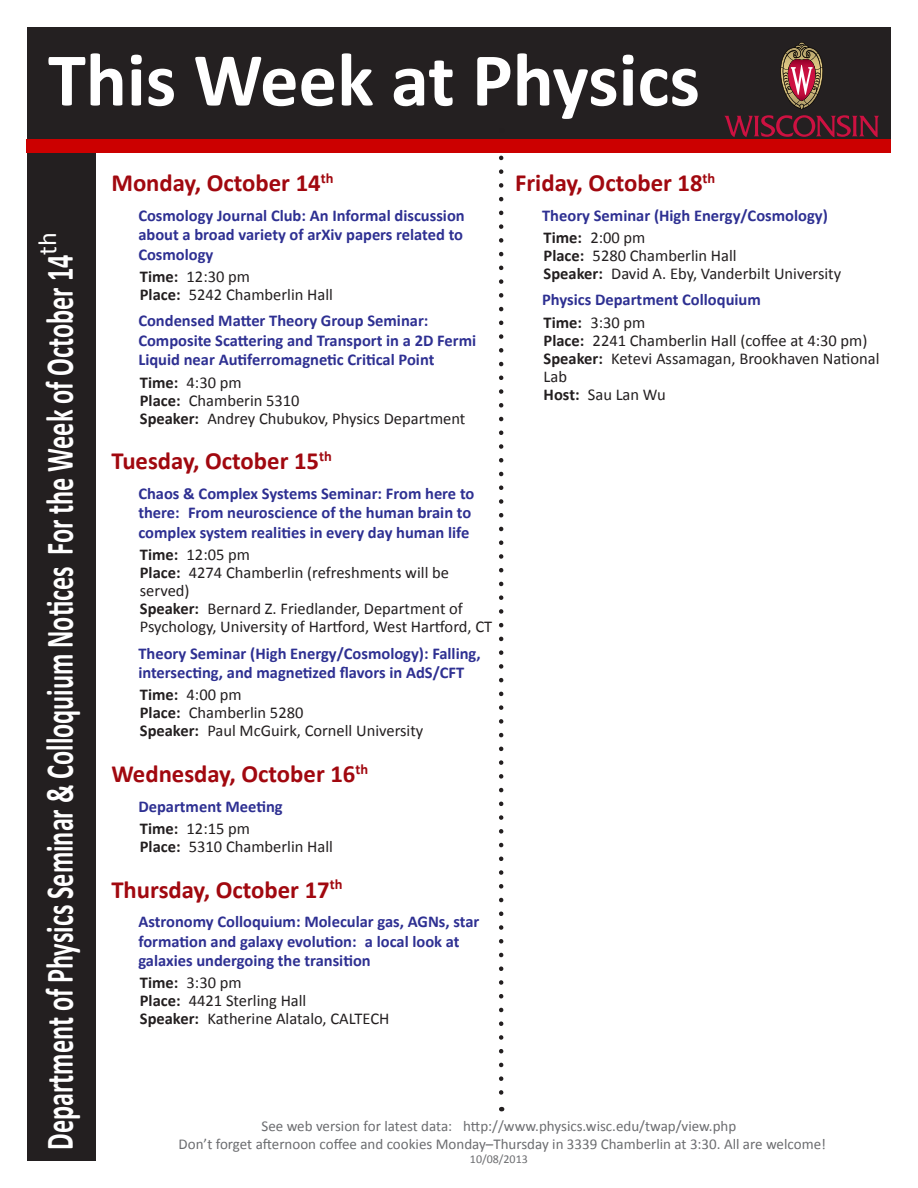
<style>
.page{position:relative;width:918px;height:1188px;background:#fff}
.page>*{position:absolute;margin:0;border:0;box-sizing:border-box;transform-origin:0 0}
.t1{font:700 76.5px "Calibri";color:#fff}
.colloquium{font:700 39.3px "Calibri";color:#fff;scale:.67 1}
.Days{font:700 24.75px "Calibri";color:#a1080f}
.text{font:16.5px/18px "Calibri";color:#231f20}
.Title-1{font:700 16.5px/19.5px "Calibri";color:#2e3092}
.date_location{font:15px "Calibri";color:#6c6d70}
.date_location-2{font:12px "Calibri";color:#6c6d70}
.s1{font-weight:700}
</style>
<div class="page">
<div style="left:27px;top:27px;width:864px;height:119px;background:#242021"></div>
<svg style="left:724px;top:42px;width:155px;height:98px"></svg>
<div style="left:27px;top:139px;width:69px;height:1022px;background:#231f20"></div>
<svg style="left:499px;top:155px;width:4px;height:956px"></svg>
<div style="left:27px;top:140px;width:864px;height:13px;background:#c00"></div>
<h1 class="t1" style="left:48px;top:31px;width:654px">This Week at Physics</h1>
<p class="colloquium" style="left:35px;top:1150px;width:1371px;rotate:-90deg">Department of Physics Seminar &amp; Colloquium Notices For the Week of October 14<sup>th</sup></p>
<p class="Days" style="left:111px;top:167px;width:224px">Monday, October 14<sup>th</sup></p>
<p class="Title-1" style="left:138px;top:206px;width:328px;text-align:justify">Cosmology Journal Club: An Informal discussion about a broad variety of arXiv papers related to Cosmology</p>
<p class="text" style="left:140px;top:268px;width:112px"><span class="s1">Time:</span> 12:30 pm</p>
<p class="text" style="left:140px;top:286px;width:195px"><span class="s1">Place:</span> 5242 Chamberlin Hall</p>
<p class="Title-1" style="left:138px;top:311px;width:339px">Condensed Matter Theory Group Seminar:<br>Composite Scattering and Transport in a 2D Fermi<br>Liquid near Autiferromagnetic Critical Point</p>
<p class="text" style="left:140px;top:373px;width:103px"><span class="s1">Time:</span> 4:30 pm</p>
<p class="text" style="left:140px;top:391px;width:161px"><span class="s1">Place:</span> Chamberin 5310</p>
<p class="text" style="left:140px;top:409px;width:327px"><span class="s1">Speaker:</span> Andrey Chubukov, Physics Department</p>
<p class="Days" style="left:111px;top:445px;width:222px">Tuesday, October 15<sup>th</sup></p>
<p class="Title-1" style="left:138px;top:484px;width:338px">Chaos &amp; Complex Systems Seminar: From here to there: From neuroscience of the human brain to complex system realities in every day human life</p>
<p class="text" style="left:140px;top:546px;width:112px"><span class="s1">Time:</span> 12:05 pm</p>
<p class="text" style="left:140px;top:564px;width:311px"><span class="s1">Place:</span> 4274 Chamberlin (refreshments will be served)</p>
<p class="text" style="left:140px;top:600px;width:354px"><span class="s1">Speaker:</span> Bernard Z. Friedlander, Department of<br>Psychology, University of Hartford, West Hartford, CT</p>
<p class="Title-1" style="left:138px;top:643px;width:344px">Theory Seminar (High Energy/Cosmology): Falling, intersecting, and magnetized flavors in AdS/CFT</p>
<p class="text" style="left:140px;top:686px;width:103px"><span class="s1">Time:</span> 4:00 pm</p>
<p class="text" style="left:140px;top:704px;width:165px"><span class="s1">Place:</span> Chamberlin 5280</p>
<p class="text" style="left:140px;top:722px;width:285px"><span class="s1">Speaker:</span> Paul McGuirk, Cornell University</p>
<p class="Days" style="left:111px;top:758px;width:258px">Wednesday, October 16<sup>th</sup></p>
<p class="Title-1" style="left:138px;top:796px;width:146px">Department Meeting</p>
<p class="text" style="left:140px;top:820px;width:112px"><span class="s1">Time:</span> 12:15 pm</p>
<p class="text" style="left:140px;top:838px;width:195px"><span class="s1">Place:</span> 5310 Chamberlin Hall</p>
<p class="Days" style="left:111px;top:874px;width:233px">Thursday, October 17<sup>th</sup></p>
<p class="Title-1" style="left:138px;top:912px;width:343px">Astronomy Colloquium: Molecular gas, AGNs, star formation and galaxy evolution: a local look at galaxies undergoing the transition</p>
<p class="text" style="left:140px;top:974px;width:103px"><span class="s1">Time:</span> 3:30 pm</p>
<p class="text" style="left:140px;top:992px;width:168px"><span class="s1">Place:</span> 4421 Sterling Hall</p>
<p class="text" style="left:140px;top:1010px;width:251px"><span class="s1">Speaker:</span> Katherine Alatalo, CALTECH</p>
<p class="Days" style="left:515px;top:167px;width:202px">Friday, October 18<sup>th</sup></p>
<p class="Title-1" style="left:542px;top:206px;width:287px">Theory Seminar (High Energy/Cosmology)</p>
<p class="text" style="left:544px;top:229px;width:103px"><span class="s1">Time:</span> 2:00 pm</p>
<p class="text" style="left:544px;top:247px;width:195px"><span class="s1">Place:</span> 5280 Chamberlin Hall</p>
<p class="text" style="left:544px;top:265px;width:299px"><span class="s1">Speaker:</span> David A. Eby, Vanderbilt University</p>
<p class="Title-1" style="left:542px;top:290px;width:220px">Physics Department Colloquium</p>
<p class="text" style="left:544px;top:313px;width:103px"><span class="s1">Time:</span> 3:30 pm</p>
<p class="text" style="left:544px;top:331px;width:325px"><span class="s1">Place:</span> 2241 Chamberlin Hall (coffee at 4:30 pm)</p>
<p class="text" style="left:544px;top:349px;width:337px"><span class="s1">Speaker:</span> Ketevi Assamagan, Brookhaven National<br>Lab</p>
<p class="text" style="left:544px;top:385px;width:124px"><span class="s1">Host:</span> Sau Lan Wu</p>
<p class="date_location" style="left:261px;top:1117px;width:476px">See web version for latest data: http://www.physics.wisc.edu/twap/view.php</p>
<p class="date_location" style="left:179px;top:1135px;width:649px">Don’t forget afternoon coffee and cookies Monday–Thursday in 3339 Chamberlin at 3:30. All are welcome!</p>
<p class="date_location-2" style="left:470px;top:1152px;width:59px">10/08/2013</p>
</div>
